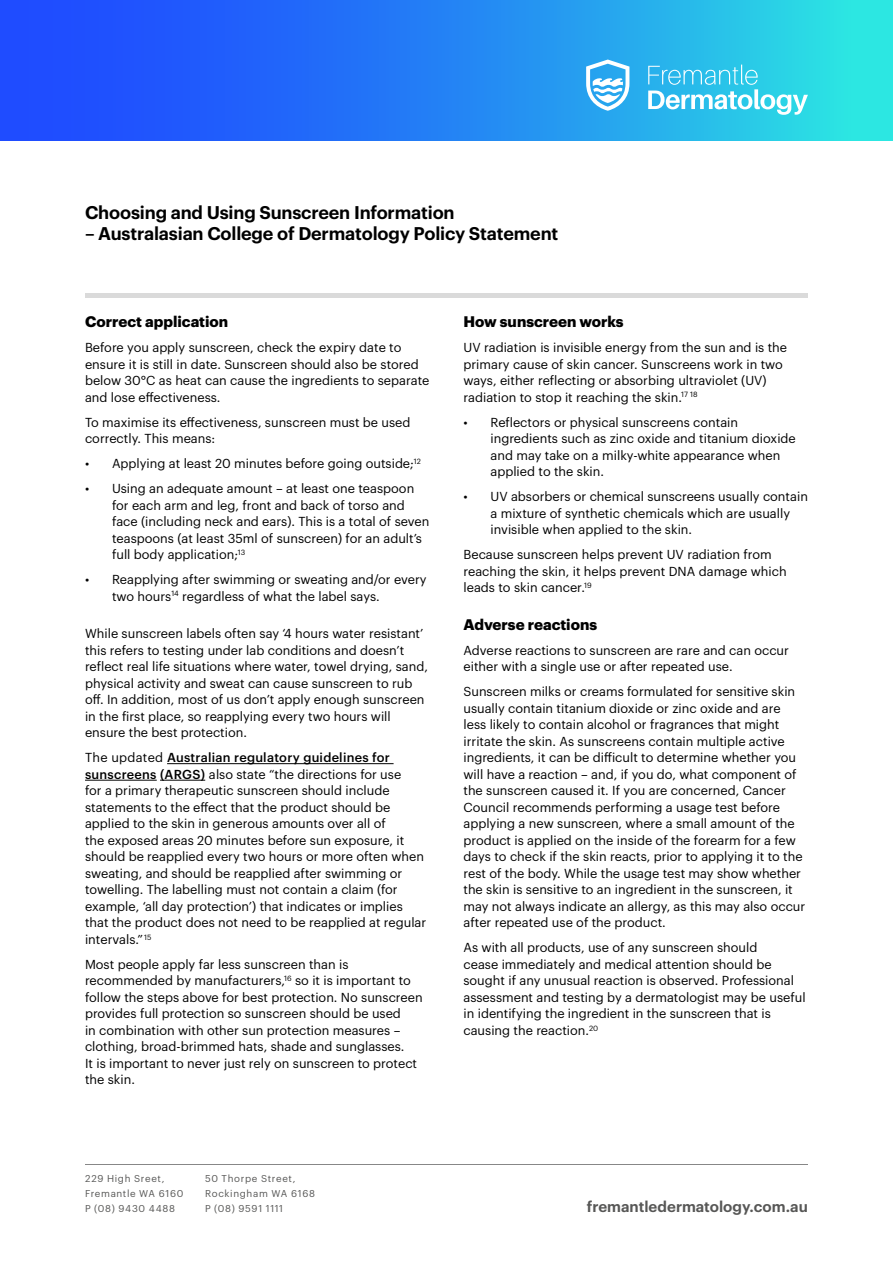
<style>
.page{position:relative;width:893px;height:1263px;background:#fff}
.page>*{position:absolute;margin:0;border:0;box-sizing:border-box;transform-origin:0 0}
.t1{font:600 18px "Graphik";letter-spacing:-.01em;color:#000}
.t2{font:700 15px "Graphik";color:#000}
.t3{font:600 15px "Graphik";color:#575756}
.t4{font:12.75px/16.5px "Graphik";color:#000}
.t5{font:9.75px/15px "Graphik";letter-spacing:.07em;color:#575756}
.s1{font-weight:500}
</style>
<div class="page">
<hr style="left:167px;top:763px;width:227px;height:1px;background:#000">
<hr style="left:85px;top:780px;width:72px;height:1px;background:#000">
<hr style="left:160px;top:780px;width:45px;height:1px;background:#000">
<svg style="left:0;top:0;width:893px;height:140px;background:#2386f4"></svg>
<svg style="left:586px;top:60px;width:43px;height:51px"></svg>
<svg style="left:648px;top:65px;width:160px;height:50px;background:#57d1ed"></svg>
<hr style="left:85px;top:1164px;width:723px;height:1px;background:#878787">
<div style="left:85px;top:293px;width:723px;height:5px;background:#dadada"></div>
<h1 class="t1" style="left:85px;top:199px;width:371px">Choosing and Using Sunscreen Information</h1>
<h1 class="t1" style="left:85px;top:220px;width:475px">– Australasian College of Dermatology Policy Statement</h1>
<p class="t2" style="left:85px;top:310px;width:145px">Correct application</p>
<p class="t4" style="left:85px;top:338px;width:346px">Before you apply sunscreen, check the expiry date to ensure it is still in date. Sunscreen should also be stored below 30°C as heat can cause the ingredients to separate and lose effectiveness.</p>
<p class="t4" style="left:85px;top:413px;width:327px">To maximise its effectiveness, sunscreen must be used correctly. This means:</p>
<p class="t4" style="left:85px;top:454px;width:337px">• Applying at least 20 minutes before going outside;<sup>12</sup></p>
<p class="t4" style="left:112px;top:479px;width:319px;text-indent:-27px">• Using an adequate amount – at least one teaspoon for each arm and leg, front and back of torso and face (including neck and ears). This is a total of seven teaspoons (at least 35ml of sunscreen) for an adult’s full body application;<sup>13</sup></p>
<p class="t4" style="left:112px;top:570px;width:316px;text-indent:-27px">• Reapplying after swimming or sweating and/or every two hours<sup>14</sup> regardless of what the label says.</p>
<p class="t4" style="left:85px;top:624px;width:344px">While sunscreen labels often say ‘4 hours water resistant’ this refers to testing under lab conditions and doesn’t reflect real life situations where water, towel drying, sand, physical activity and sweat can cause sunscreen to rub off. In addition, most of us don’t apply enough sunscreen in the first place, so reapplying every two hours will ensure the best protection.</p>
<p class="t4" style="left:85px;top:748px;width:343px">The updated <span class="s1">Australian regulatory guidelines for sunscreens (ARGS)</span> also state “the directions for use<br>for a primary therapeutic sunscreen should include statements to the effect that the product should be applied to the skin in generous amounts over all of<br>the exposed areas 20 minutes before sun exposure, it should be reapplied every two hours or more often when sweating, and should be reapplied after swimming or towelling. The labelling must not contain a claim (for example, ‘all day protection’) that indicates or implies that the product does not need to be reapplied at regular intervals.”<sup>15</sup></p>
<p class="t4" style="left:85px;top:955px;width:339px">Most people apply far less sunscreen than is recommended by manufacturers,<sup>16</sup> so it is important to follow the steps above for best protection. No sunscreen provides full protection so sunscreen should be used<br>in combination with other sun protection measures – clothing, broad-brimmed hats, shade and sunglasses.<br>It is important to never just rely on sunscreen to protect the skin.</p>
<p class="t2" style="left:463px;top:310px;width:162px">How sunscreen works</p>
<p class="t4" style="left:463px;top:338px;width:325px">UV radiation is invisible energy from the sun and is the primary cause of skin cancer. Sunscreens work in two ways, either reflecting or absorbing ultraviolet (UV) radiation to stop it reaching the skin.<sup>17</sup> <sup>18</sup></p>
<p class="t4" style="left:490px;top:413px;width:307px;text-indent:-27px">• Reflectors or physical sunscreens contain ingredients such as zinc oxide and titanium dioxide and may take on a milky-white appearance when applied to the skin.</p>
<p class="t4" style="left:490px;top:487px;width:319px;text-indent:-27px">• UV absorbers or chemical sunscreens usually contain a mixture of synthetic chemicals which are usually invisible when applied to the skin.</p>
<p class="t4" style="left:463px;top:545px;width:325px">Because sunscreen helps prevent UV radiation from reaching the skin, it helps prevent DNA damage which leads to skin cancer.<sup>19</sup></p>
<p class="t2" style="left:463px;top:613px;width:135px">Adverse reactions</p>
<p class="t4" style="left:463px;top:641px;width:327px">Adverse reactions to sunscreen are rare and can occur either with a single use or after repeated use.</p>
<p class="t4" style="left:463px;top:682px;width:343px">Sunscreen milks or creams formulated for sensitive skin usually contain titanium dioxide or zinc oxide and are less likely to contain alcohol or fragrances that might irritate the skin. As sunscreens contain multiple active ingredients, it can be difficult to determine whether you will have a reaction – and, if you do, what component of the sunscreen caused it. If you are concerned, Cancer Council recommends performing a usage test before applying a new sunscreen, where a small amount of the product is applied on the inside of the forearm for a few days to check if the skin reacts, prior to applying it to the rest of the body. While the usage test may show whether the skin is sensitive to an ingredient in the sunscreen, it may not always indicate an allergy, as this may also occur after repeated use of the product.</p>
<p class="t4" style="left:463px;top:938px;width:344px">As with all products, use of any sunscreen should<br>cease immediately and medical attention should be sought if any unusual reaction is observed. Professional assessment and testing by a dermatologist may be useful in identifying the ingredient in the sunscreen that is causing the reaction.<sup>20</sup></p>
<p class="t5" style="left:85px;top:1170px;width:100px">229 High Sreet,<br>Fremantle WA 6160<br>P (08) 9430 4488</p>
<p class="t5" style="left:205px;top:1170px;width:112px">50 Thorpe Street,<br>Rockingham WA 6168<br>P (08) 9591 1111</p>
<p class="t3" style="left:587px;top:1195px;width:223px">fremantledermatology.com.au</p>
</div>
